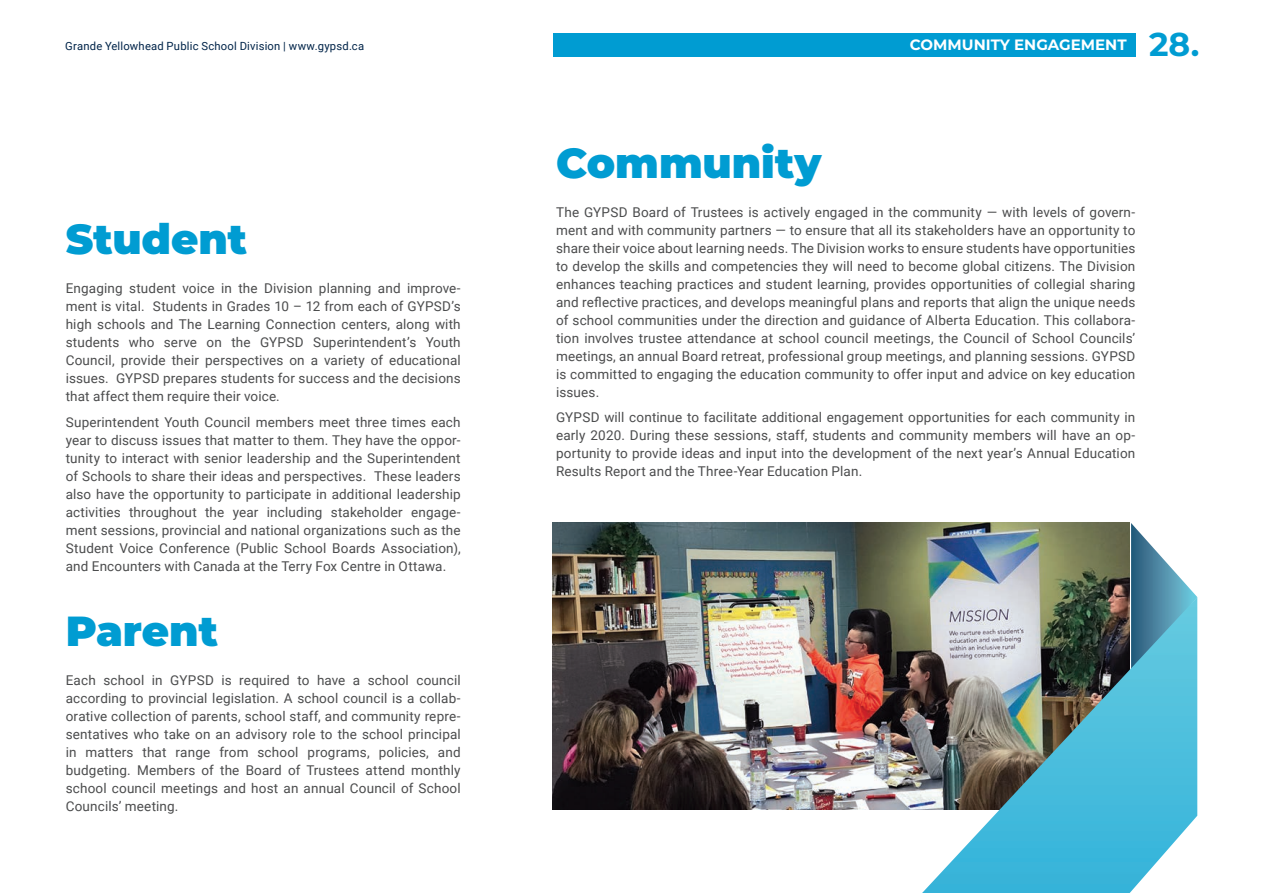
<style>
.page{position:relative;width:1263px;height:893px;background:#fff}
.page>*{position:absolute;margin:0;border:0;box-sizing:border-box;transform-origin:0 0}
.Headline-Body{font:900 42px "Montserrat";color:#009cd2}
.t1{font:700 33px "Montserrat";color:#009cd2}
.Body_-_Justified_201{font:700 15px "Montserrat";color:#fff}
.t2{font:15px "Vistol Sans";color:#fff}
.Body_Text_1{font:13.5px/18px "Roboto";letter-spacing:.01em;color:#4b4c4d;text-align:justify}
.t3{font:11.25px "Roboto";letter-spacing:.02em;color:#002449}
</style>
<div class="page">
<div style="left:553px;top:33px;width:582px;height:24px;background:#009cd2"></div>
<img style="left:553px;top:523px;width:577px;height:287px">
<svg style="left:1131px;top:523px;width:66px;height:74px"></svg>
<img style="left:922px;top:597px;width:275px;height:296px">
<p class="t3" style="left:65px;top:38px;width:301px">Grande Yellowhead Public School Division | www.gypsd.ca</p>
<p class="Body_-_Justified_201" style="left:910px;top:34px;width:218px">COMMUNITY ENGAG MENT</p>
<p class="t2" style="left:1000px;top:37px;width:132px">STUDENT LEARNING</p>
<h2 class="t1" style="left:1149px;top:20px;width:52px">28.</h2>
<p class="Headline-Body" style="left:66px;top:208px;width:183px">Student</p>
<p class="Body_Text_1" style="left:66px;top:279px;width:396px">Engaging student voice in the Division planning and improve&shy;ment is vital. Students in Grades 10 – 12 from each of GYPSD’s high schools and The Learning Connection centers, along with students who serve on the GYPSD Superintendent’s Youth Council, provide their perspectives on a variety of educational issues. GYPSD prepares students for success and the decisions that affect them require their voice.</p>
<p class="Body_Text_1" style="left:66px;top:412px;width:396px">Superintendent Youth Council members meet three times each year to discuss issues that matter to them. They have the oppor&shy;tunity to interact with senior leadership and the Superintendent of Schools to share their ideas and perspectives. These leaders also have the opportunity to participate in additional leadership activities throughout the year including stakeholder engage&shy;ment sessions, provincial and national organizations such as the Student Voice Conference (Public School Boards Association), and Encounters with Canada at the Terry Fox Centre in Ottawa.</p>
<p class="Headline-Body" style="left:66px;top:599px;width:154px">Parent</p>
<p class="Body_Text_1" style="left:66px;top:670px;width:396px">Each school in GYPSD is required to have a school council according to provincial legislation. A school council is a collab&shy;orative collection of parents, school staff, and community repre&shy;sentatives who take on an advisory role to the school principal in matters that range from school programs, policies, and budgeting. Members of the Board of Trustees attend monthly school council meetings and host an annual Council of School Councils’ meeting.</p>
<p class="Headline-Body" style="left:556px;top:131px;width:267px">Community</p>
<p class="Body_Text_1" style="left:556px;top:202px;width:581px">The GYPSD Board of Trustees is actively engaged in the community — with levels of govern&shy;ment and with community partners — to ensure that all its stakeholders have an opportunity to share their voice about learning needs. The Division works to ensure students have opportunities to develop the skills and competencies they will need to become global citizens. The Division enhances teaching practices and student learning, provides opportunities of collegial sharing and reflective practices, and develops meaningful plans and reports that align the unique needs of school communities under the direction and guidance of Alberta Education. This collabora&shy;tion involves trustee attendance at school council meetings, the Council of School Councils’ meetings, an annual Board retreat, professional group meetings, and planning sessions. GYPSD is committed to engaging the education community to offer input and advice on key education issues.</p>
<p class="Body_Text_1" style="left:556px;top:408px;width:581px">GYPSD will continue to facilitate additional engagement opportunities for each community in early 2020. During these sessions, staff, students and community members will have an op&shy;portunity to provide ideas and input into the development of the next year’s Annual Education Results Report and the Three-Year Education Plan.</p>
</div>
